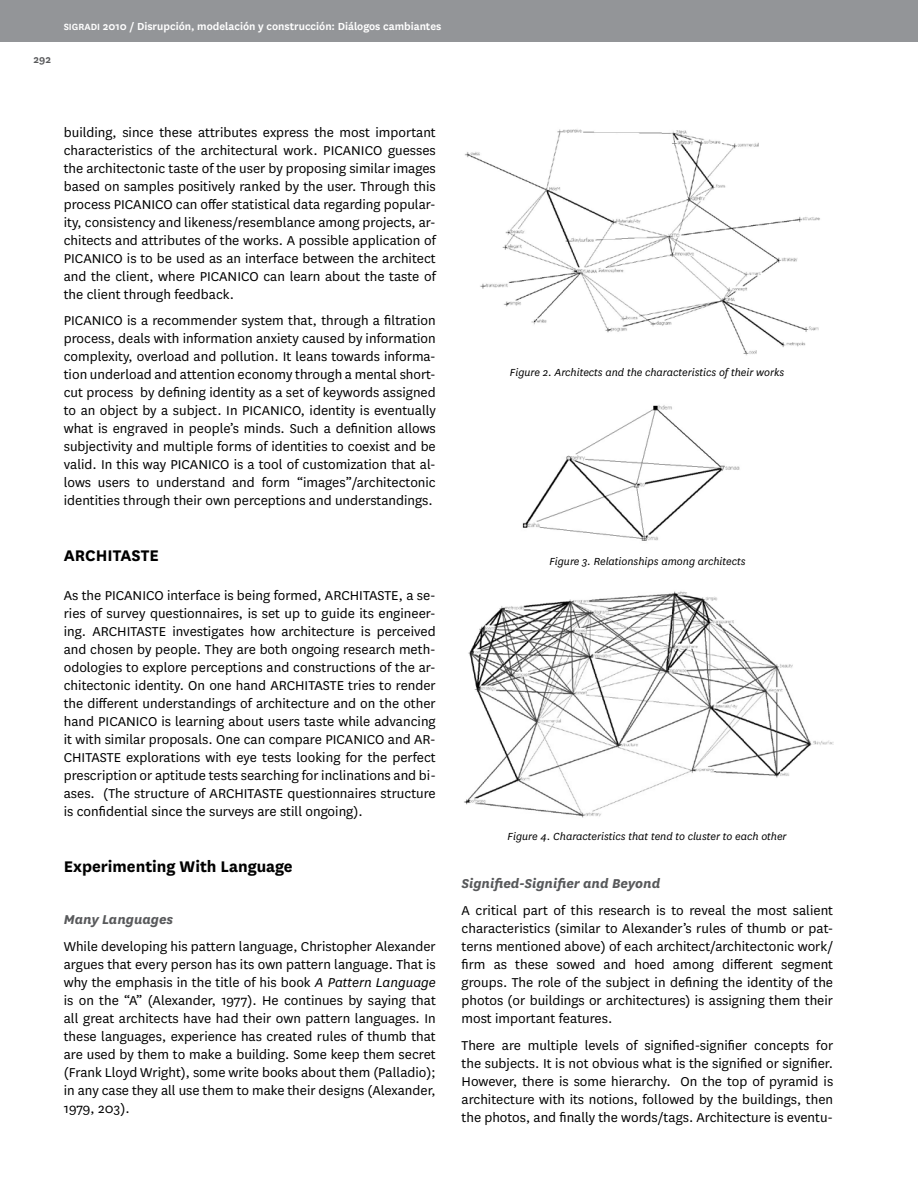
<style>
.page{position:relative;width:918px;height:1188px;background:#fff}
.page>*{position:absolute;margin:0;border:0;box-sizing:border-box;transform-origin:0 0}
.t1{font:700 18px "National";color:#000}
.t2{font:15px/18px "National";color:#000;text-align:justify}
.t3{font:italic 12px "National";color:#000}
.t4{font:600 12px "National";color:#fff}
.t5{font:600 12px "National";color:#58595b}
.s1{font-size:10.5px}
.s2{font-weight:700;font-style:italic;color:#58595b}
.s3{font-style:italic}
</style>
<div class="page">
<div style="left:0;top:0;width:917px;height:42px;background:#939598"></div>
<img style="left:464px;top:129px;width:356px;height:227px">
<img style="left:522px;top:405px;width:218px;height:136px">
<img style="left:464px;top:591px;width:370px;height:227px">
<p class="t5" style="left:34px;top:51px;width:19px">292</p>
<p class="t4" style="left:64px;top:18px;width:379px"><span class="s1">SIGRADI</span> 2010 / Disrupción, modelación y construcción: Diálogos cambiantes</p>
<p class="t2" style="left:64px;top:122px;width:374px">building, since these attributes express the most important characteristics of the architectural work. PICANICO guesses the architectonic taste of the user by proposing similar images based on samples positively ranked by the user. Through this process PICANICO can offer statistical data regarding popular&shy;ity, consistency and likeness/resemblance among projects, ar&shy;chitects and attributes of the works. A possible application of PICANICO is to be used as an interface between the architect and the client, where PICANICO can learn about the taste of the client through feedback.</p>
<p class="t2" style="left:64px;top:311px;width:374px">PICANICO is a recommender system that, through a filtration process, deals with information anxiety caused by information complexity, overload and pollution. It leans towards informa&shy;tion underload and attention economy through a mental short&shy;cut process by defining identity as a set of keywords assigned to an object by a subject. In PICANICO, identity is eventually what is engraved in people’s minds. Such a definition allows subjectivity and multiple forms of identities to coexist and be valid. In this way PICANICO is a tool of customization that al&shy;lows users to understand and form “images”/architectonic identities through their own perceptions and understandings.</p>
<p class="t1" style="left:64px;top:543px;width:96px">ARCHITASTE</p>
<p class="t2" style="left:64px;top:586px;width:374px">As the PICANICO interface is being formed, ARCHITASTE, a se&shy;ries of survey questionnaires, is set up to guide its engineer&shy;ing. ARCHITASTE investigates how architecture is perceived and chosen by people. They are both ongoing research meth&shy;odologies to explore perceptions and constructions of the ar&shy;chitectonic identity. On one hand ARCHITASTE tries to render the different understandings of architecture and on the other hand PICANICO is learning about users taste while advancing it with similar proposals. One can compare PICANICO and AR-CHITASTE explorations with eye tests looking for the perfect prescription or aptitude tests searching for inclinations and bi&shy;ases. (The structure of ARCHITASTE questionnaires structure is confidential since the surveys are still ongoing).</p>
<p class="t1" style="left:64px;top:854px;width:230px">Experimenting With Language</p>
<p class="t2" style="left:64px;top:906px;width:374px;line-height:26.5px"><span class="s2">Many Languages<br></span>While developing his pattern language, Christopher Alexander</p>
<p class="t2" style="left:64px;top:955px;width:374px">argues that every person has its own pattern language. That is why the emphasis in the title of his book <span class="s3">A Pattern Language </span>is on the “A” (Alexander, 1977). He continues by saying that all great architects have had their own pattern languages. In these languages, experience has created rules of thumb that are used by them to make a building. Some keep them secret (Frank Lloyd Wright), some write books about them (Palladio); in any case they all use them to make their designs (Alexander, 1979, 203).</p>
<p class="t3" style="left:510px;top:365px;width:276px">Figure 2. Architects and the characteristics of their works</p>
<p class="t3" style="left:549px;top:554px;width:198px">Figure 3. Relationships among architects</p>
<p class="t3" style="left:508px;top:829px;width:281px">Figure 4. Characteristics that tend to cluster to each other</p>
<p class="t2" style="left:462px;top:870px;width:373px;line-height:26.5px"><span class="s2">Signified-Signifier and Beyond<br></span>A critical part of this research is to reveal the most salient</p>
<p class="t2" style="left:462px;top:919px;width:373px">characteristics (similar to Alexander’s rules of thumb or pat&shy;terns mentioned above) of each architect/architectonic work/ firm as these sowed and hoed among different segment groups. The role of the subject in defining the identity of the photos (or buildings or architectures) is assigning them their most important features.</p>
<p class="t2" style="left:462px;top:1035px;width:373px">There are multiple levels of signified-signifier concepts for the subjects. It is not obvious what is the signified or signifier.<br>However, there is some hierarchy. On the top of pyramid is architecture with its notions, followed by the buildings, then the photos, and finally the words/tags. Architecture is eventu-</p>
</div>
